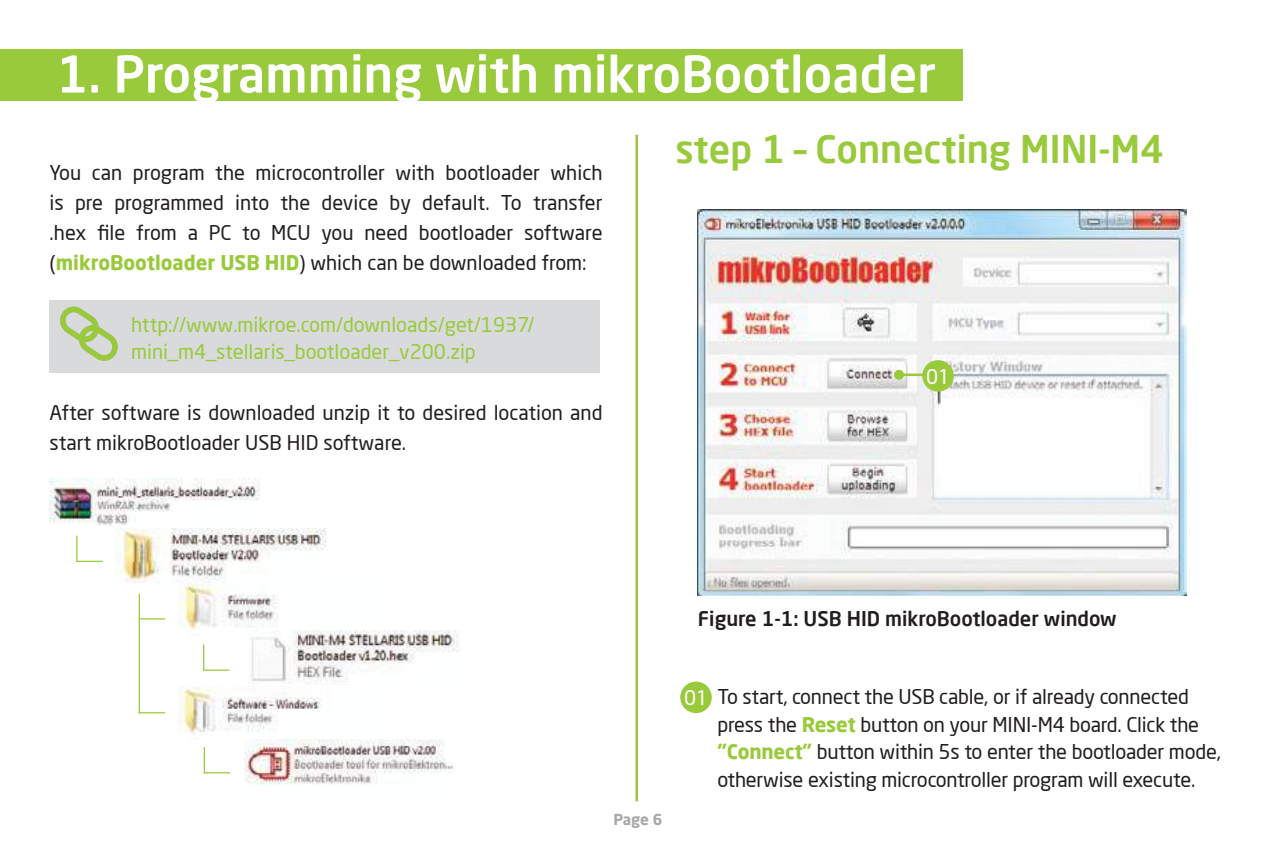
<style>
.page{position:relative;width:1276px;height:851px;background:#fff}
.page>*{position:absolute;margin:0;border:0;box-sizing:border-box;transform-origin:0 0}
.t1{font:500 50px "Neo Sans Pro";color:#fff}
.t2{font:500 37.5px "Neo Sans Pro";color:#99ca3b}
.t3{font:20px/30px "Neo Sans Pro";letter-spacing:-.01em;color:#221e1f}
.t4{font:20px/27.5px "Neo Sans Pro";color:#99ca3b}
.t5{font:500 20px "Neo Sans Pro";color:#221e1f}
.t6{font:20px "Neo Sans";color:#fff}
.t7{font:700 15px "Neo Sans Pro";color:#a7a9ab}
.s1{font-weight:700;color:#99ca3b}
</style>
<div class="page">
<div style="left:0;top:50px;width:962px;height:51px;background:#99ca3b"></div>
<hr style="left:635px;top:135px;width:3px;height:666px;background:#99ca3b">
<div style="left:50px;top:300px;width:550px;height:72px;background:#d9dadc"></div>
<div style="left:680px;top:681px;width:32px;height:32px;background:#99ca3b;border-radius:50%"></div>
<img style="left:698px;top:210px;width:489px;height:385px">
<hr style="left:899px;top:373px;width:26px;height:3px;background:#99ca3b">
<div style="left:894px;top:370px;width:10px;height:10px;background:#99ca3b;border-radius:50%"></div>
<div style="left:922px;top:360px;width:32px;height:31px;background:#99ca3b;border-radius:50%"></div>
<svg style="left:60px;top:306px;width:58px;height:55px"></svg>
<img style="left:179px;top:583px;width:99px;height:47px">
<img style="left:179px;top:686px;width:142px;height:48px">
<img style="left:244px;top:739px;width:209px;height:46px">
<hr style="left:76px;top:535px;width:2px;height:27px;background:#99ca3b">
<hr style="left:76px;top:560px;width:27px;height:2px;background:#99ca3b">
<hr style="left:139px;top:593px;width:1px;height:120px;background:#99ca3b">
<svg style="left:140px;top:618px;width:25px;height:1px"></svg>
<svg style="left:203px;top:644px;width:26px;height:26px"></svg>
<svg style="left:204px;top:747px;width:26px;height:26px"></svg>
<svg style="left:140px;top:712px;width:25px;height:1px"></svg>
<img style="left:50px;top:478px;width:210px;height:48px">
<img style="left:115px;top:528px;width:212px;height:54px">
<img style="left:250px;top:630px;width:208px;height:54px">
<h1 class="t1" style="left:57px;top:54px;width:881px">1. Programming with mikroBootloader</h1>
<p class="t3" style="left:50px;top:157px;width:554px;text-align:justify">You can program the microcontroller with bootloader which is pre programmed into the device by default. To transfer .hex 昀椀le from a PC to MCU you need bootloader software (<span class="s1">mikroBootloader USB HID</span>) which can be downloaded from:</p>
<p class="t4" style="left:131px;top:310px;width:405px">http://www.mikroe.com/downloads/get/1937/ mini_m4_stellaris_bootloader_v200.zip</p>
<p class="t3" style="left:50px;top:397px;width:554px">After software is downloaded unzip it to desired location and start mikroBootloader USB HID software.</p>
<h2 class="t2" style="left:675px;top:134px;width:489px">step 1 – Connecting MINI-M4</h2>
<p class="t6" style="left:926px;top:365px;width:25px">01</p>
<p class="t5" style="left:698px;top:610px;width:420px">Figure 1-1: USB HID mikroBootloader window</p>
<p class="t7" style="left:613px;top:812px;width:51px">Page 6</p>
<p class="t6" style="left:684px;top:686px;width:25px">01</p>
<p class="t3" style="left:717px;top:683px;width:505px;line-height:27.5px">To start, connect the USB cable, or if already connected press the <span class="s1">Reset</span> button on your MINI-M4 board. Click the <span class="s1">”Connect”</span> button within 5s to enter the bootloader mode, otherwise existing microcontroller program will execute.</p>
</div>
